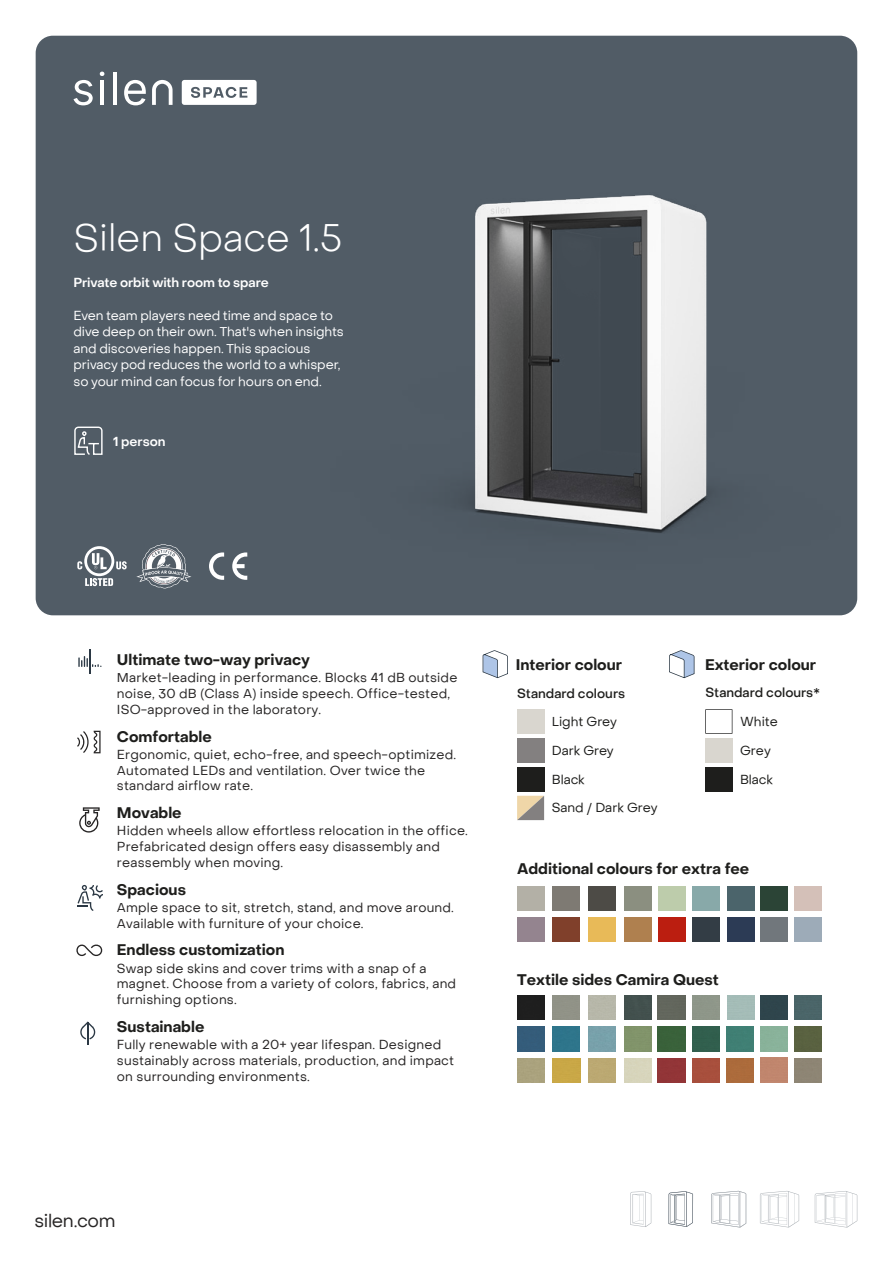
<style>
.page{position:relative;width:893px;height:1263px;background:#fff}
.page>*{position:absolute;margin:0;border:0;box-sizing:border-box;transform-origin:0 0}
.t1{font:300 37.5px "PP Object Sans";color:#fff}
.t2{font:18px "PP Object Sans";letter-spacing:-.02em;color:#272525}
.t3{font:700 15px "PP Object Sans";color:#1e1e1c}
.t4{font:12.75px/15.8px "PP Object Sans";letter-spacing:.015em;color:#272525}
.t5{font:12.75px/16.5px "PP Object Sans";letter-spacing:-.005em;color:#fff}
.t6{font:12.75px "PP Object Sans";color:#1e1e1c}
.t7{font:600 12.75px "PP Object Sans";letter-spacing:-.01em;color:#fff}
.t8{font:500 12.75px "PP Object Sans";color:#1e1e1c}
</style>
<div class="page">
<div style="left:36px;top:36px;width:821px;height:579px;background:#515c66;border-radius:17px"></div>
<svg style="left:73px;top:80px;width:20px;height:25px"></svg>
<svg style="left:100px;top:72px;width:4px;height:4px"></svg>
<hr style="left:100px;top:80px;width:4px;height:25px;background:#fff">
<hr style="left:113px;top:72px;width:4px;height:33px;background:#fff">
<svg style="left:124px;top:80px;width:22px;height:25px"></svg>
<svg style="left:152px;top:80px;width:21px;height:25px"></svg>
<svg style="left:182px;top:80px;width:75px;height:25px"></svg>
<svg style="left:74px;top:426px;width:29px;height:29px"></svg>
<svg style="left:630px;top:1191px;width:21px;height:36px"></svg>
<svg style="left:711px;top:1191px;width:35px;height:36px"></svg>
<svg style="left:760px;top:1191px;width:39px;height:36px"></svg>
<svg style="left:815px;top:1191px;width:42px;height:36px"></svg>
<svg style="left:669px;top:1191px;width:24px;height:36px"></svg>
<svg style="left:77px;top:546px;width:50px;height:40px"></svg>
<svg style="left:232px;top:552px;width:15px;height:28px"></svg>
<svg style="left:209px;top:552px;width:15px;height:28px"></svg>
<img style="left:294px;top:66px;width:564px;height:602px">
<svg style="left:136px;top:544px;width:55px;height:44px"></svg>
<svg style="left:77px;top:731px;width:24px;height:22px"></svg>
<svg style="left:79px;top:807px;width:21px;height:25px"></svg>
<svg style="left:76px;top:944px;width:27px;height:12px"></svg>
<svg style="left:80px;top:1021px;width:16px;height:24px"></svg>
<hr style="left:89px;top:649px;width:2px;height:25px;background:#2b3844">
<svg style="left:78px;top:656px;width:24px;height:11px"></svg>
<svg style="left:77px;top:885px;width:26px;height:26px"></svg>
<div style="left:517px;top:709px;width:27px;height:25px;background:#d9d6cf"></div>
<div style="left:517px;top:738px;width:27px;height:25px;background:#838080"></div>
<div style="left:517px;top:767px;width:27px;height:24px;background:#1e1e1c"></div>
<svg style="left:517px;top:796px;width:27px;height:24px"></svg>
<svg style="left:705px;top:709px;width:27px;height:25px"></svg>
<div style="left:705px;top:738px;width:27px;height:24px;background:#d9d6cf"></div>
<div style="left:705px;top:767px;width:27px;height:24px;background:#1e1e1c"></div>
<img style="left:517px;top:995px;width:27px;height:25px">
<img style="left:794px;top:1026px;width:27px;height:25px">
<img style="left:517px;top:1026px;width:27px;height:25px">
<img style="left:553px;top:1026px;width:27px;height:25px">
<img style="left:624px;top:995px;width:27px;height:25px">
<img style="left:553px;top:1058px;width:27px;height:25px">
<img style="left:658px;top:995px;width:27px;height:25px">
<img style="left:624px;top:1026px;width:28px;height:25px">
<img style="left:658px;top:1026px;width:27px;height:25px">
<img style="left:692px;top:1026px;width:27px;height:25px">
<img style="left:658px;top:1058px;width:27px;height:25px">
<img style="left:761px;top:995px;width:27px;height:25px">
<img style="left:727px;top:1026px;width:27px;height:25px">
<img style="left:692px;top:1058px;width:27px;height:25px">
<img style="left:794px;top:995px;width:27px;height:25px">
<img style="left:727px;top:1058px;width:27px;height:25px">
<svg style="left:483px;top:650px;width:25px;height:28px"></svg>
<svg style="left:669px;top:650px;width:25px;height:28px"></svg>
<div style="left:517px;top:886px;width:27px;height:25px;background:#b3b0a6"></div>
<div style="left:553px;top:886px;width:27px;height:25px;background:#7e7a73"></div>
<div style="left:517px;top:917px;width:27px;height:24px;background:#94848f"></div>
<div style="left:588px;top:886px;width:27px;height:25px;background:#4d4b46"></div>
<div style="left:553px;top:917px;width:27px;height:24px;background:#80402b"></div>
<div style="left:624px;top:886px;width:27px;height:25px;background:#8b8f80"></div>
<div style="left:588px;top:917px;width:27px;height:24px;background:#e8ba58"></div>
<div style="left:794px;top:917px;width:27px;height:24px;background:#9dabb8"></div>
<div style="left:761px;top:917px;width:27px;height:24px;background:#71777c"></div>
<div style="left:658px;top:886px;width:27px;height:25px;background:#bdccab"></div>
<div style="left:624px;top:917px;width:27px;height:24px;background:#af804f"></div>
<div style="left:692px;top:886px;width:27px;height:25px;background:#88a9a9"></div>
<div style="left:658px;top:917px;width:27px;height:24px;background:#bb1e10"></div>
<div style="left:727px;top:886px;width:27px;height:25px;background:#4b646b"></div>
<div style="left:692px;top:917px;width:27px;height:24px;background:#333d45"></div>
<div style="left:761px;top:886px;width:27px;height:25px;background:#2b4436"></div>
<div style="left:727px;top:917px;width:27px;height:24px;background:#2c3b55"></div>
<div style="left:794px;top:886px;width:27px;height:25px;background:#d4c0b8"></div>
<h1 class="t1" style="left:74px;top:216px;width:270px">Silen Space 1.5</h1>
<p class="t7" style="left:74px;top:275px;width:197px">Private orbit with room to spare</p>
<p class="t5" style="left:74px;top:307px;width:272px">Even team players need time and space to dive deep on their own. That's when insights and discoveries happen. This spacious privacy pod reduces the world to a whisper, so your mind can focus for hours on end.</p>
<p class="t7" style="left:113px;top:434px;width:54px">1 person</p>
<p class="t3" style="left:117px;top:651px;width:194px">Ultimate two-way privacy</p>
<p class="t4" style="left:117px;top:670px;width:342px">Market-leading in performance. Blocks 41 dB outside noise, 30 dB (Class A) inside speech. Office-tested,<br>ISO-approved in the laboratory.</p>
<p class="t3" style="left:117px;top:727px;width:96px">Comfortable</p>
<p class="t4" style="left:117px;top:747px;width:341px">Ergonomic, quiet, echo-free, and speech-optimized.<br>Automated LEDs and ventilation. Over twice the standard airflow rate.</p>
<p class="t3" style="left:117px;top:804px;width:66px">Movable</p>
<p class="t4" style="left:117px;top:823px;width:353px">Hidden wheels allow effortless relocation in the office.<br>Prefabricated design offers easy disassembly and reassembly when moving.</p>
<p class="t3" style="left:117px;top:880px;width:71px">Spacious</p>
<p class="t4" style="left:117px;top:900px;width:338px">Ample space to sit, stretch, stand, and move around.<br>Available with furniture of your choice.</p>
<p class="t3" style="left:117px;top:941px;width:169px">Endless customization</p>
<p class="t4" style="left:117px;top:960px;width:341px">Swap side skins and cover trims with a snap of a magnet. Choose from a variety of colors, fabrics, and furnishing options.</p>
<p class="t3" style="left:117px;top:1017px;width:89px">Sustainable</p>
<p class="t4" style="left:117px;top:1037px;width:339px">Fully renewable with a 20+ year lifespan. Designed sustainably across materials, production, and impact on surrounding environments.</p>
<p class="t3" style="left:516px;top:656px;width:108px">Interior colour</p>
<p class="t3" style="left:705px;top:656px;width:113px">Exterior colour</p>
<p class="t8" style="left:517px;top:685px;width:109px">Standard colours</p>
<p class="t8" style="left:705px;top:685px;width:116px">Standard colours*</p>
<p class="t6" style="left:552px;top:714px;width:67px">Light Grey</p>
<p class="t6" style="left:552px;top:743px;width:63px">Dark Grey</p>
<p class="t6" style="left:552px;top:772px;width:34px">Black</p>
<p class="t6" style="left:552px;top:800px;width:107px">Sand / Dark Grey</p>
<p class="t6" style="left:740px;top:714px;width:39px">White</p>
<p class="t6" style="left:740px;top:742px;width:32px">Grey</p>
<p class="t6" style="left:740px;top:771px;width:34px">Black</p>
<p class="t3" style="left:517px;top:859px;width:234px">Additional colours for extra fee</p>
<p class="t3" style="left:517px;top:970px;width:203px">Textile sides Camira Quest</p>
<h2 class="t2" style="left:35px;top:1209px;width:83px">silen.com</h2>
</div>
